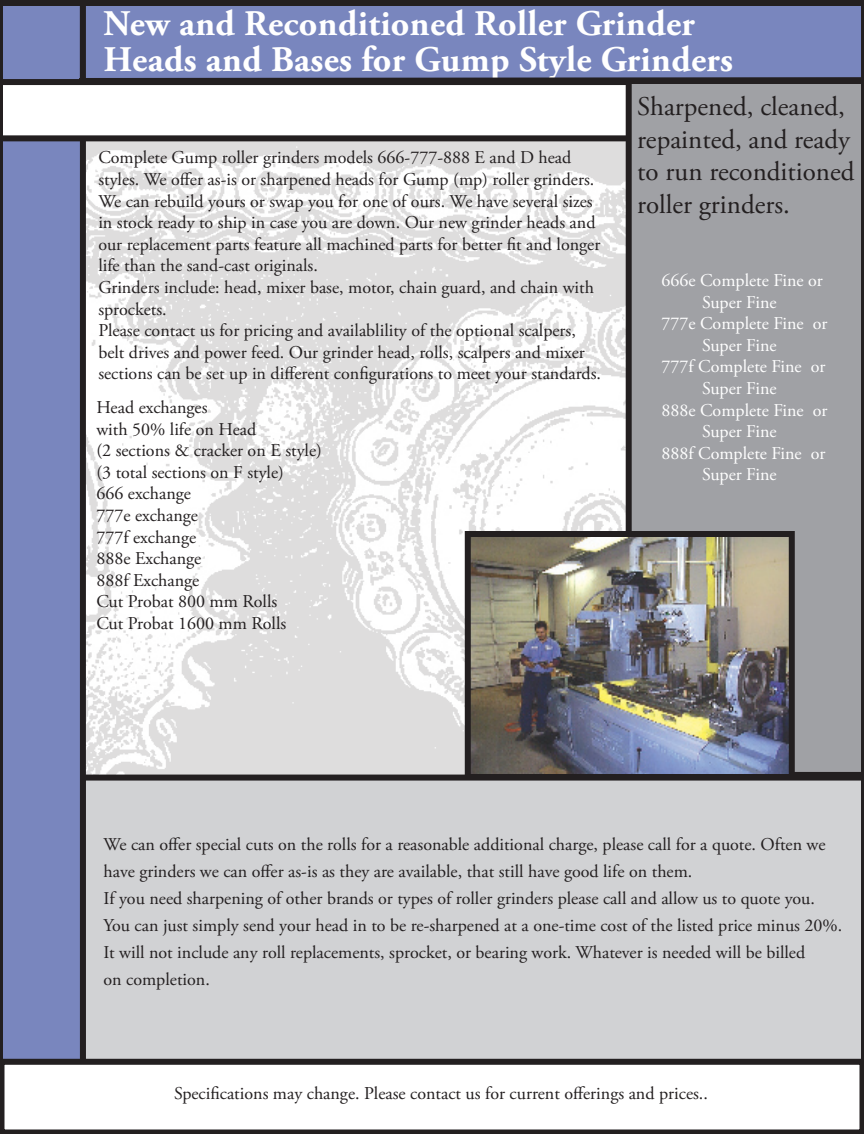
<style>
.page{position:relative;width:864px;height:1134px;background:#fff}
.page>*{position:absolute;margin:0;border:0;box-sizing:border-box;transform-origin:0 0}
.t1{font:700 36px "Adobe Garamond Pro";letter-spacing:.01em;color:#fff}
.t2{font:27px/32.4px "Adobe Garamond Pro";color:#231f20}
.t3{font:18px/21.6px "Adobe Garamond Pro";color:#231f20}
.t4{font:18px "Adobe Garamond Pro";color:#fff}
</style>
<div class="page">
<img style="left:86px;top:141px;width:540px;height:634px">
<div style="left:86px;top:775px;width:778px;height:284px;background:#d1d2d4"></div>
<svg style="left:0;top:0;width:86px;height:1059px;background:#707bad"></svg>
<svg style="left:80px;top:0;width:784px;height:74px;background:#707bae"></svg>
<svg style="left:0;top:1059px;width:864px;height:75px"></svg>
<svg style="left:73px;top:74px;width:791px;height:5px;background:#636c97"></svg>
<svg style="left:0;top:79px;width:626px;height:62px"></svg>
<div style="left:626px;top:78px;width:238px;height:700px;background:#a0a1a5"></div>
<img style="left:472px;top:538px;width:316px;height:235px">
<div style="left:465px;top:531px;width:330px;height:249px;border:6px solid #231f20"></div>
<p class="t1" style="left:104px;top:3px;width:593px">New and Reconditioned Roller Grinder</p>
<p class="t1" style="left:104px;top:39px;width:631px">Heads and Bases for Gump Style Grinders</p>
<p class="t3" style="left:98px;top:148px;width:504px">Complete Gump roller grinders models 666-777-888 E and D head styles. We offer as-is or sharpened heads for Gump (mp) roller grinders.<br>We can rebuild yours or swap you for one of ours. We have several sizes in stock ready to ship in case you are down. Our new grinder heads and our replacement parts feature all machined parts for better fit and longer life than the sand-cast originals.</p>
<p class="t3" style="left:98px;top:277px;width:497px">Grinders include: head, mixer base, motor, chain guard, and chain with sprockets.</p>
<p class="t3" style="left:98px;top:320px;width:504px">Please contact us for pricing and availablility of the optional scalpers, belt drives and power feed. Our grinder head, rolls, scalpers and mixer sections can be set up in different configurations to meet your standards.</p>
<p class="t3" style="left:96px;top:397px;width:113px">Head exchanges</p>
<p class="t3" style="left:96px;top:419px;width:161px">with 50% life on Head</p>
<p class="t3" style="left:96px;top:440px;width:227px">(2 sections &amp; cracker on E style)</p>
<p class="t3" style="left:96px;top:462px;width:189px">(3 total sections on F style)</p>
<p class="t3" style="left:96px;top:484px;width:96px">666 exchange</p>
<p class="t3" style="left:96px;top:505px;width:103px">777e exchange</p>
<p class="t3" style="left:96px;top:527px;width:101px">777f exchange</p>
<p class="t3" style="left:96px;top:548px;width:106px">888e Exchange</p>
<p class="t3" style="left:96px;top:570px;width:105px">888f Exchange</p>
<p class="t3" style="left:96px;top:592px;width:182px">Cut Probat 800 mm Rolls</p>
<p class="t3" style="left:96px;top:613px;width:191px">Cut Probat 1600 mm Rolls</p>
<p class="t2" style="left:637px;top:92px;width:219px">Sharpened, cleaned, repainted, and ready to run reconditioned roller grinders.</p>
<p class="t4" style="left:662px;top:270px;width:163px">666e Complete Fine or</p>
<p class="t4" style="left:702px;top:291px;width:76px">Super Fine</p>
<p class="t4" style="left:662px;top:313px;width:167px">777e Complete Fine or</p>
<p class="t4" style="left:702px;top:334px;width:76px">Super Fine</p>
<p class="t4" style="left:662px;top:356px;width:166px">777f Complete Fine or</p>
<p class="t4" style="left:702px;top:378px;width:76px">Super Fine</p>
<p class="t4" style="left:662px;top:399px;width:167px">888e Complete Fine or</p>
<p class="t4" style="left:702px;top:421px;width:76px">Super Fine</p>
<p class="t4" style="left:662px;top:442px;width:166px">888f Complete Fine or</p>
<p class="t4" style="left:702px;top:464px;width:76px">Super Fine</p>
<p class="t3" style="left:104px;top:831px;width:724px;line-height:27px">We can offer special cuts on the rolls for a reasonable additional charge, please call for a quote. Often we have grinders we can offer as-is as they are available, that still have good life on them.</p>
<p class="t3" style="left:104px;top:885px;width:740px;line-height:27px">If you need sharpening of other brands or types of roller grinders please call and allow us to quote you.<br>You can just simply send your head in to be re-sharpened at a one-time cost of the listed price minus 20%.<br>It will not include any roll replacements, sprocket, or bearing work. Whatever is needed will be billed</p>
<p class="t3" style="left:104px;top:969px;width:108px">on completion.</p>
<p class="t3" style="left:174px;top:1083px;width:535px">Specifications may change. Please contact us for current offerings and prices..</p>
</div>
